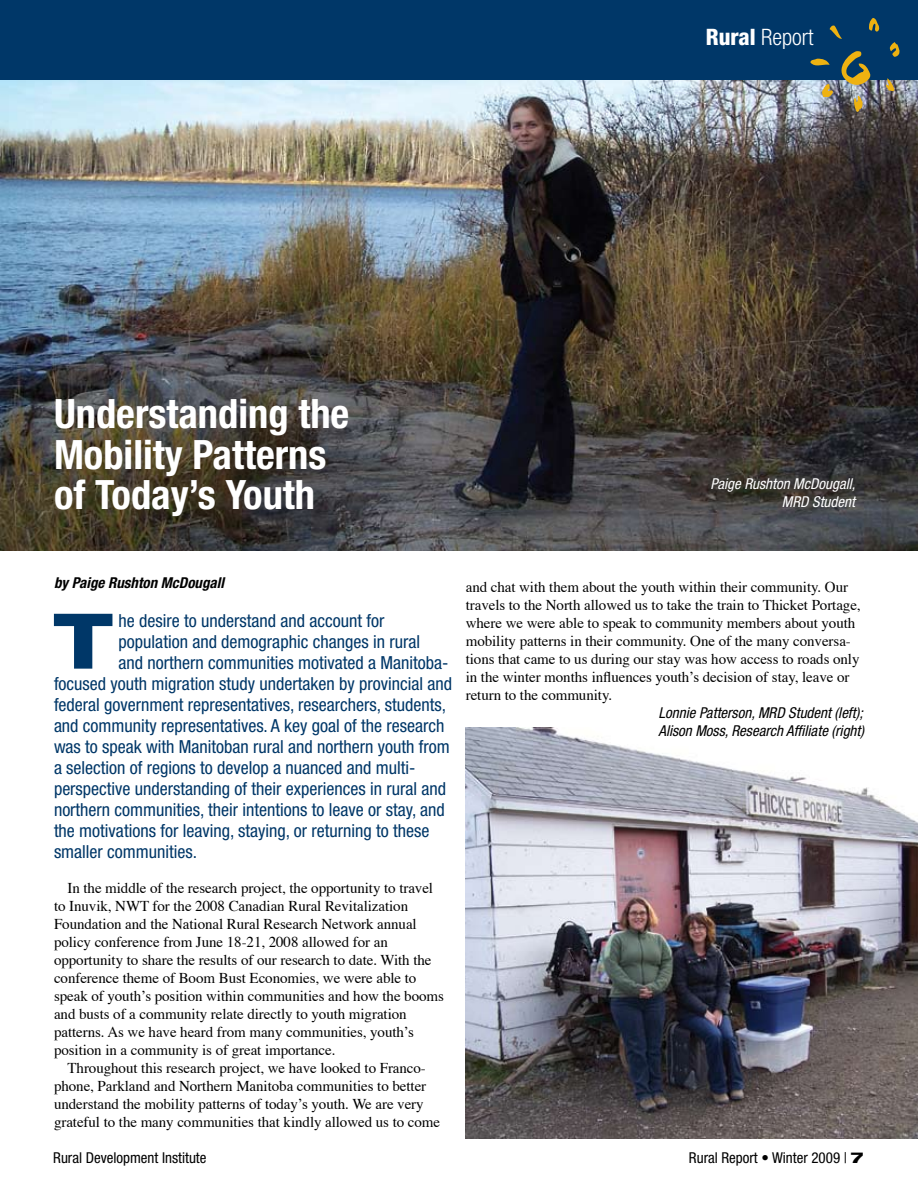
<style>
.page{position:relative;width:918px;height:1188px;background:#fff}
.page>*{position:absolute;margin:0;border:0;box-sizing:border-box;transform-origin:0 0}
.t1{font:800 expanded 76.8px "Helvetica Neue";color:#003768}
.t2{font:700 condensed 40.5px/40.5px "Helvetica Neue";color:#fff}
.t3{font:300 condensed 22.65px "Helvetica Neue";color:#fff}
.t4{font:condensed 18px "Helvetica Neue";color:#003768}
.t5{font:15px/18px "Times";letter-spacing:-.005em;color:#000}
.t6{font:italic condensed 15px/18px "Helvetica Neue";color:#000}
.t7{font:condensed 15px "Helvetica Neue";color:#000}
.t8{font:italic condensed 15px/18px "Helvetica Neue";color:#fff;text-align:right}
.t9{font:italic 700 condensed 15px "Helvetica Neue";color:#000}
.s1{font-weight:800}
.s2{font-weight:800;font-stretch:expanded}
</style>
<div class="page">
<img style="left:0;top:80px;width:918px;height:470px">
<div style="left:0;top:0;width:918px;height:80px;background:#003768"></div>
<svg style="left:869px;top:18px;width:11px;height:14px"></svg>
<svg style="left:830px;top:25px;width:12px;height:14px"></svg>
<svg style="left:890px;top:42px;width:10px;height:15px"></svg>
<svg style="left:885px;top:78px;width:9px;height:14px"></svg>
<svg style="left:810px;top:51px;width:61px;height:61px"></svg>
<img style="left:466px;top:727px;width:452px;height:411px">
<h3 class="t3" style="left:706px;top:24px;width:110px"><span class="s1">Rural</span> Report</h3>
<h2 class="t2" style="left:54px;top:393px;width:297px">Understanding the<br>Mobility Patterns of Today’s Youth</h2>
<p class="t8" style="left:711px;top:475px;width:146px">Paige Rushton McDougall,<br>MRD Student</p>
<p class="t9" style="left:54px;top:573px;width:172px">by Paige Rushton McDougall</p>
<h1 class="t1" style="left:54px;top:592px;width:60px">T</h1>
<p class="t4" style="left:119px;top:610px;width:267px">he desire to understand and account for</p>
<p class="t4" style="left:119px;top:631px;width:303px">population and demographic changes in rural</p>
<p class="t4" style="left:119px;top:652px;width:331px">and northern communities motivated a Manitoba-</p>
<p class="t4" style="left:54px;top:673px;width:400px">focused youth migration study undertaken by provincial and</p>
<p class="t4" style="left:54px;top:694px;width:394px">federal government representatives, researchers, students,</p>
<p class="t4" style="left:54px;top:715px;width:392px">and community representatives. A key goal of the research</p>
<p class="t4" style="left:54px;top:736px;width:397px">was to speak with Manitoban rural and northern youth from</p>
<p class="t4" style="left:54px;top:757px;width:363px">a selection of regions to develop a nuanced and multi-</p>
<p class="t4" style="left:54px;top:778px;width:394px">perspective understanding of their experiences in rural and</p>
<p class="t4" style="left:54px;top:799px;width:392px">northern communities, their intentions to leave or stay, and</p>
<p class="t4" style="left:54px;top:820px;width:377px">the motivations for leaving, staying, or returning to these</p>
<p class="t4" style="left:54px;top:841px;width:145px">smaller communities.</p>
<p class="t5" style="left:54px;top:878px;width:392px;text-indent:14px">In the middle of the research project, the opportunity to travel to Inuvik, NWT for the 2008 Canadian Rural Revitalization Foundation and the National Rural Research Network annual policy conference from June 18-21, 2008 allowed for an opportunity to share the results of our research to date. With the conference theme of Boom Bust Economies, we were able to speak of youth’s position within communities and how the booms and busts of a community relate directly to youth migration patterns. As we have heard from many communities, youth’s position in a community is of great importance.</p>
<p class="t5" style="left:54px;top:1058px;width:388px;text-indent:14px">Throughout this research project, we have looked to Franco&shy;phone, Parkland and Northern Manitoba communities to better understand the mobility patterns of today’s youth. We are very grateful to the many communities that kindly allowed us to come</p>
<p class="t5" style="left:466px;top:576px;width:396px">and chat with them about the youth within their community. Our travels to the North allowed us to take the train to Thicket Portage, where we were able to speak to community members about youth mobility patterns in their community. One of the many conversa&shy;tions that came to us during our stay was how access to roads only in the winter months influences youth’s decision of stay, leave or return to the community.</p>
<p class="t6" style="left:658px;top:704px;width:207px">Lonnie Patterson, MRD Student (left);<br>Alison Moss, Research Affiliate (right)</p>
<p class="t7" style="left:53px;top:1149px;width:155px">Rural Development Institute</p>
<p class="t7" style="left:689px;top:1149px;width:176px">Rural Report • Winter 2009 | <span class="s2">7</span></p>
</div>
